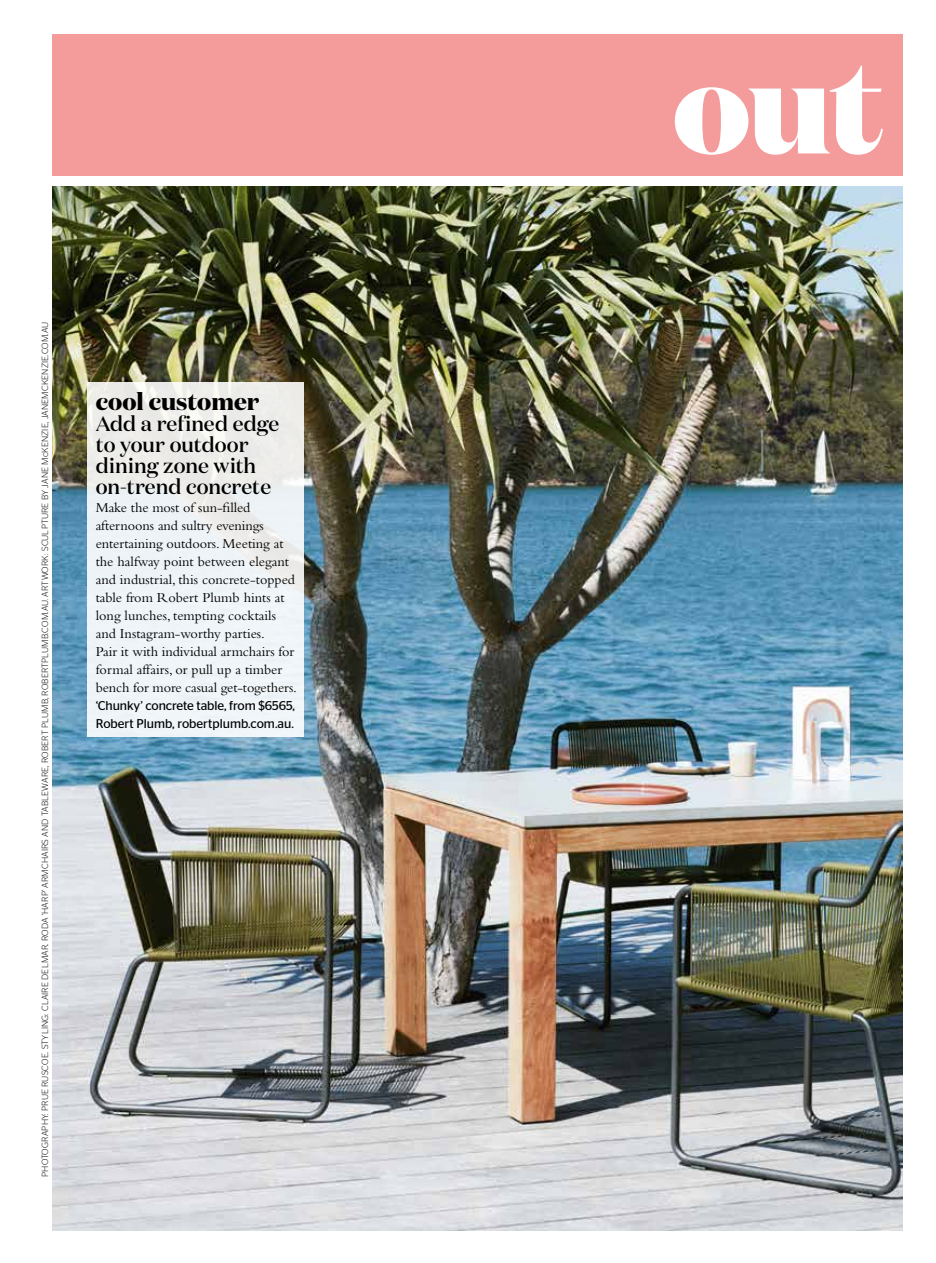
<style>
.page{position:relative;width:936px;height:1263px;background:#fff}
.page>*{position:absolute;margin:0;border:0;box-sizing:border-box;transform-origin:0 0}
.t1{font:800 130.5px "Domaine Display";color:#fff}
.t2{font:700 24px "Domaine Display";color:#000}
.t3{font:500 21px/21px "Domaine Display";color:#000}
.t4{font:14.25px/18px "Bembo";color:#000}
.t5{font:12.75px/18px "Stag Sans";letter-spacing:-.005em;color:#000}
.t6{font:300 9px "Stag Sans";letter-spacing:.02em;color:#000}
</style>
<div class="page">
<div style="left:52px;top:34px;width:850px;height:142px;background:#f39c9b"></div>
<img style="left:52px;top:187px;width:850px;height:1044px">
<div style="left:87px;top:383px;width:217px;height:354px;background:linear-gradient(to right,#eef2f4,#eef1f2)"></div>
<p class="t6" style="left:40px;top:1177px;width:857px;rotate:-90deg">PHOTOGRAPHY: PRUE RUSCOE. STYLING: CLAIRE DELMAR. RODA ‘HARP’ ARMCHAIRS AND TABLEWARE, ROBERT PLUMB, ROBERTPLUMB.COM.AU. ARTWORK: SCULPTURE BY JANE McKENZIE, JANEMCKENZIE.COM.AU</p>
<h2 class="t2" style="left:96px;top:386px;width:165px">cool customer</h2>
<h3 class="t3" style="left:96px;top:413px;width:185px">Add a refined edge to your outdoor dining zone with on-trend concrete</h3>
<p class="t4" style="left:96px;top:498px;width:203px">Make the most of sun-filled afternoons and sultry evenings entertaining outdoors. Meeting at the halfway point between elegant and industrial, this concrete-topped table from Robert Plumb hints at long lunches, tempting cocktails and Instagram-worthy parties.<br>Pair it with individual armchairs for formal affairs, or pull up a timber bench for more casual get-togethers.</p>
<p class="t5" style="left:96px;top:696px;width:201px">‘Chunky’ concrete table, from $6565,<br>Robert Plumb, robertplumb.com.au.</p>
<h1 class="t1" style="left:672px;top:21px;width:212px">out</h1>
</div>
